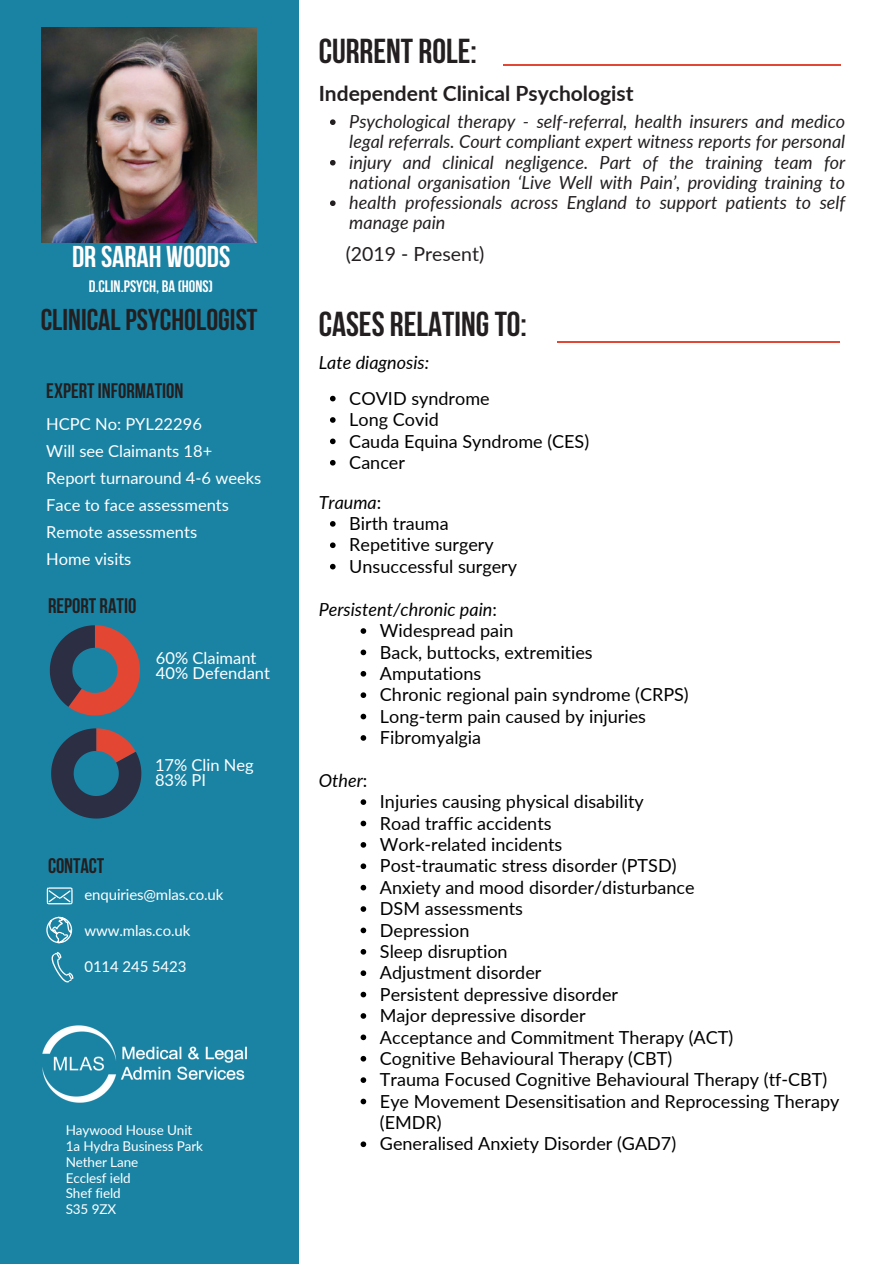
<style>
.page{position:relative;width:894px;height:1264px;background:#fff}
.page>*{position:absolute;margin:0;border:0;box-sizing:border-box;transform-origin:0 0}
.t1{font:700 34.5px "Bebas Neue";color:#231f20}
.t2{font:700 30px "Bebas Neue";color:#231f20}
.t3{font:700 30px "Bebas Neue";color:#fff}
.t4{font:700 21px "Bebas Neue";color:#231f20}
.t5{font:700 21px "Lato";color:#231f20}
.t6{font:19.5px "Lato";color:#231f20}
.t7{font:18px/21.3px "Lato";color:#000}
.t8{font:italic 18px/20.2px "Lato";color:#231f20;text-align:justify}
.t9{font:italic 18px "Lato";color:#000}
.t10{font:16.5px/27px "Lato";color:#fff}
.t11{font:700 16.5px "Bebas Neue";color:#fff}
.t12{font:15px "Lato";letter-spacing:-.01em;color:#fff}
.t13{font:13.5px/15.8px "Lato";letter-spacing:-.01em;color:#fff}
.s1{font-style:normal}
</style>
<div class="page">
<hr style="left:503px;top:64px;width:337px;height:2px;background:#e24634">
<hr style="left:557px;top:341px;width:282px;height:2px;background:#e24634">
<div style="left:0;top:0;width:298px;height:1263px;background:#1a83a4"></div>
<svg style="left:330px;top:119px;width:5px;height:6px"></svg>
<svg style="left:330px;top:160px;width:5px;height:5px"></svg>
<svg style="left:330px;top:200px;width:5px;height:6px"></svg>
<svg style="left:330px;top:396px;width:5px;height:5px"></svg>
<svg style="left:330px;top:417px;width:5px;height:6px"></svg>
<svg style="left:330px;top:438px;width:5px;height:6px"></svg>
<svg style="left:330px;top:460px;width:5px;height:5px"></svg>
<svg style="left:330px;top:521px;width:5px;height:5px"></svg>
<svg style="left:330px;top:542px;width:5px;height:6px"></svg>
<svg style="left:330px;top:564px;width:5px;height:5px"></svg>
<svg style="left:360px;top:628px;width:6px;height:6px"></svg>
<svg style="left:360px;top:649px;width:6px;height:6px"></svg>
<svg style="left:360px;top:671px;width:6px;height:5px"></svg>
<svg style="left:360px;top:692px;width:6px;height:6px"></svg>
<svg style="left:360px;top:713px;width:6px;height:6px"></svg>
<svg style="left:360px;top:735px;width:6px;height:5px"></svg>
<svg style="left:360px;top:799px;width:6px;height:6px"></svg>
<svg style="left:360px;top:820px;width:6px;height:6px"></svg>
<svg style="left:360px;top:842px;width:6px;height:5px"></svg>
<svg style="left:360px;top:863px;width:6px;height:6px"></svg>
<svg style="left:360px;top:884px;width:6px;height:6px"></svg>
<svg style="left:360px;top:906px;width:6px;height:5px"></svg>
<svg style="left:360px;top:927px;width:6px;height:6px"></svg>
<svg style="left:360px;top:949px;width:6px;height:5px"></svg>
<svg style="left:360px;top:970px;width:6px;height:6px"></svg>
<svg style="left:360px;top:991px;width:6px;height:6px"></svg>
<svg style="left:360px;top:1013px;width:6px;height:5px"></svg>
<svg style="left:360px;top:1034px;width:6px;height:6px"></svg>
<svg style="left:360px;top:1055px;width:6px;height:6px"></svg>
<svg style="left:360px;top:1077px;width:6px;height:5px"></svg>
<svg style="left:360px;top:1098px;width:6px;height:6px"></svg>
<svg style="left:360px;top:1141px;width:6px;height:6px"></svg>
<svg style="left:46px;top:887px;width:27px;height:56px"></svg>
<img style="left:42px;top:1025px;width:205px;height:78px">
<svg style="left:50px;top:625px;width:90px;height:90px"></svg>
<svg style="left:51px;top:728px;width:90px;height:90px"></svg>
<img style="left:42px;top:28px;width:215px;height:215px">
<p class="t3" style="left:72px;top:245px;width:160px">DR SARAH WOODS</p>
<p class="t11" style="left:89px;top:280px;width:126px">D.CLIN.PSYCH, BA (HONS)</p>
<h5 class="t2" style="left:41px;top:307px;width:218px">CLINICALPSYCHOLOGIST</h5>
<p class="t4" style="left:46px;top:382px;width:139px">EXPERTINFORMATION</p>
<h6 class="t10" style="left:46px;top:410px;width:216px">HCPC No: PYL22296<br>Will see Claimants 18+<br>Report turnaround 4-6 weeks<br>Face to face assessments<br>Remote assessments<br>Home visits</h6>
<p class="t4" style="left:48px;top:597px;width:90px">REPORT RATIO</p>
<h3 class="t10" style="left:156px;top:649px;width:116px;line-height:15.8px">60% Claimant<br>40% Defendant</h3>
<h2 class="t10" style="left:155px;top:756px;width:100px;line-height:15.8px">17% Clin Neg<br>83% PI</h2>
<p class="t4" style="left:48px;top:857px;width:58px">CONTACT</p>
<p class="t12" style="left:84px;top:884px;width:140px">enquiries@mlas.co.uk</p>
<p class="t12" style="left:84px;top:920px;width:107px">www.mlas.co.uk</p>
<p class="t12" style="left:84px;top:956px;width:103px">0114 245 5423</p>
<p class="t13" style="left:66px;top:1122px;width:139px">Haywood House Unit<br>1a Hydra Business Park<br>Nether Lane</p>
<p class="t13" style="left:66px;top:1169px;width:66px">Ecclesf ield</p>
<p class="t13" style="left:66px;top:1185px;width:57px">Shef field</p>
<p class="t13" style="left:66px;top:1200px;width:52px">S35 9ZX</p>
<h3 class="t1" style="left:318px;top:37px;width:160px">CURRENT ROLE:</h3>
<h3 class="t5" style="left:318px;top:80px;width:316px">Independent Clinical Psychologist</h3>
<p class="t8" style="left:349px;top:111px;width:497px">Psychological therapy - self-referral, health insurers and medico legal referrals. Court compliant expert witness reports for personal injury and clinical negligence. Part of the training team for national organisation ‘Live Well with Pain’, providing training to health professionals across England to support patients to self manage pain</p>
<p class="t6" style="left:345px;top:242px;width:140px">(2019 - Present)</p>
<p class="t1" style="left:318px;top:310px;width:210px">CASES RELATINGTO:</p>
<p class="t9" style="left:318px;top:351px;width:112px">Late diagnosis:</p>
<p class="t7" style="left:349px;top:387px;width:142px">COVID syndrome</p>
<h6 class="t7" style="left:349px;top:408px;width:91px">Long Covid</h6>
<h6 class="t7" style="left:349px;top:430px;width:241px">Cauda Equina Syndrome (CES)</h6>
<h3 class="t7" style="left:349px;top:451px;width:57px">Cancer</h3>
<p class="t9" style="left:318px;top:491px;width:64px">Trauma<span class="s1">:</span></p>
<p class="t7" style="left:349px;top:512px;width:101px">Birth trauma</p>
<p class="t7" style="left:349px;top:534px;width:146px">Repetitive surgery</p>
<p class="t7" style="left:349px;top:555px;width:169px">Unsuccessful surgery</p>
<p class="t9" style="left:318px;top:598px;width:180px">Persistent/chronic pain<span class="s1">:</span></p>
<p class="t7" style="left:380px;top:619px;width:135px">Widespread pain</p>
<p class="t7" style="left:380px;top:641px;width:214px">Back, buttocks, extremities</p>
<h3 class="t7" style="left:380px;top:662px;width:103px">Amputations</h3>
<h6 class="t7" style="left:380px;top:683px;width:310px">Chronic regional pain syndrome (CRPS)</h6>
<h4 class="t7" style="left:380px;top:705px;width:267px">Long-term pain caused by injuries</h4>
<h1 class="t7" style="left:380px;top:726px;width:103px">Fibromyalgia</h1>
<p class="t9" style="left:318px;top:769px;width:50px">Other<span class="s1">:</span></p>
<p class="t7" style="left:380px;top:790px;width:265px">Injuries causing physical disability</p>
<p class="t7" style="left:380px;top:812px;width:173px">Road traffic accidents</p>
<p class="t7" style="left:380px;top:833px;width:184px">Work-related incidents</p>
<h6 class="t7" style="left:380px;top:854px;width:298px">Post-traumatic stress disorder (PTSD)</h6>
<p class="t7" style="left:380px;top:876px;width:316px">Anxiety and mood disorder/disturbance</p>
<p class="t7" style="left:380px;top:897px;width:144px">DSM assessments</p>
<p class="t7" style="left:380px;top:919px;width:91px">Depression</p>
<h6 class="t7" style="left:380px;top:940px;width:129px">Sleep disruption</h6>
<p class="t7" style="left:380px;top:961px;width:163px">Adjustment disorder</p>
<p class="t7" style="left:380px;top:983px;width:239px">Persistent depressive disorder</p>
<p class="t7" style="left:380px;top:1004px;width:207px">Major depressive disorder</p>
<p class="t7" style="left:380px;top:1025px;width:354px">Acceptance and Commitment Therapy (ACT)</p>
<p class="t7" style="left:380px;top:1047px;width:294px">Cognitive Behavioural Therapy (CBT)</p>
<p class="t7" style="left:380px;top:1068px;width:448px">Trauma Focused Cognitive Behavioural Therapy (tf-CBT)</p>
<h6 class="t7" style="left:380px;top:1090px;width:461px">Eye Movement Desensitisation and Reprocessing Therapy (EMDR)</h6>
<p class="t7" style="left:380px;top:1132px;width:297px">Generalised Anxiety Disorder (GAD7)</p>
</div>
